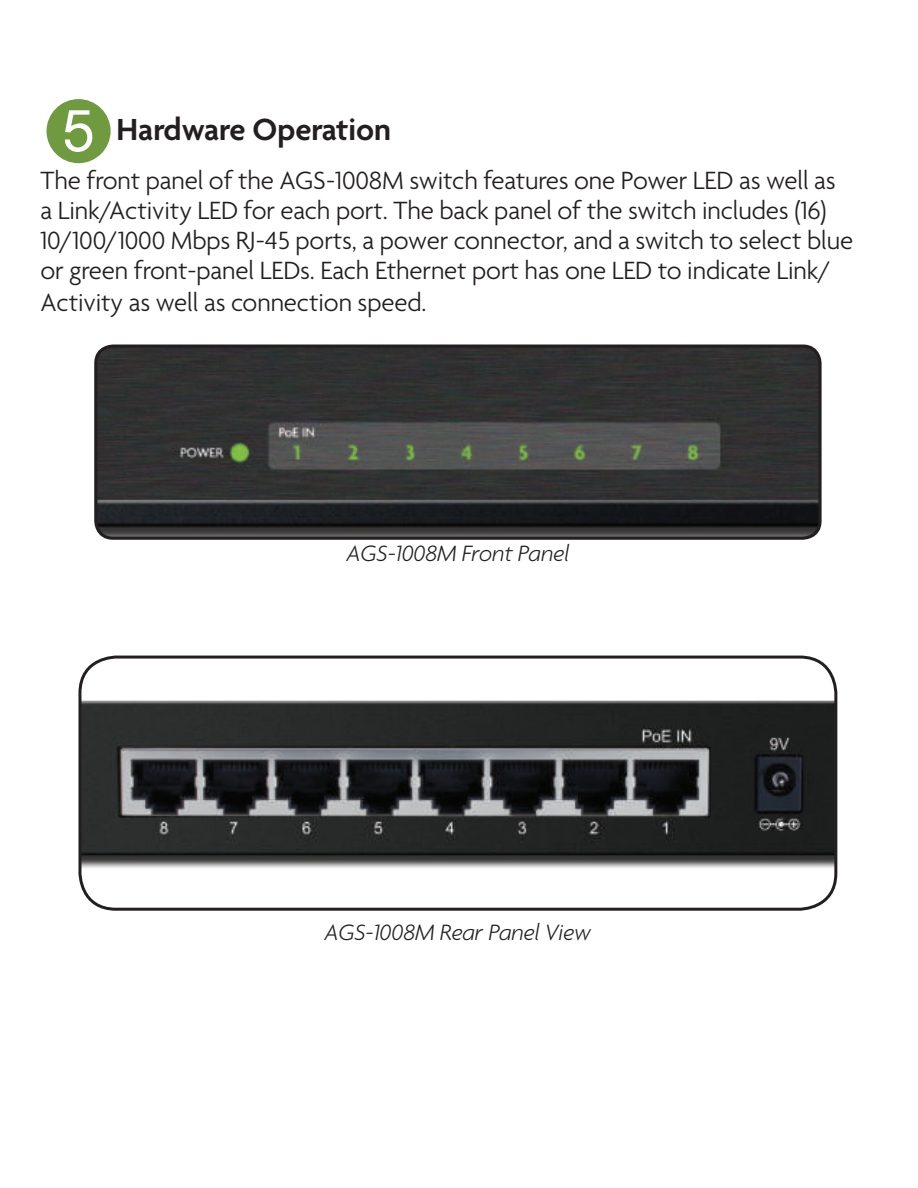
<style>
.page{position:relative;width:918px;height:1188px;background:#fff}
.page>*{position:absolute;margin:0;border:0;box-sizing:border-box;transform-origin:0 0}
.t1{font:87px "Circle Frame Neg";color:#6f9a3f}
.t2{font:600 33px "Agenda";color:#231f20}
.t3{font:300 27px/30.6px "Agenda";letter-spacing:-.005em;color:#231f20}
.t4{font:italic 300 24px "Agenda";letter-spacing:-.005em;color:#231f20}
</style>
<div class="page">
<img style="left:97px;top:346px;width:721px;height:190px">
<div style="left:94px;top:345px;width:728px;height:195px;border:3px solid #231f20;border-radius:17px"></div>
<img style="left:80px;top:657px;width:756px;height:252px">
<div style="left:78px;top:656px;width:759px;height:255px;border:3px solid #231f20;border-radius:36px"></div>
<h1 class="t1" style="left:40px;top:82px;width:78px">5</h1>
<p class="t2" style="left:117px;top:112px;width:276px">Hardware Operation</p>
<p class="t3" style="left:40px;top:167px;width:814px">The front panel of the AGS-1008M switch features one Power LED as well as a Link/Activity LED for each port. The back panel of the switch includes (16)<br>10/100/1000 Mbps RJ-45 ports, a power connector, and a switch to select blue or green front-panel LEDs. Each Ethernet port has one LED to indicate Link/ Activity as well as connection speed.</p>
<p class="t4" style="left:347px;top:539px;width:224px">AGS-1008M Front Panel</p>
<p class="t4" style="left:325px;top:917px;width:268px">AGS-1008M Rear Panel View</p>
</div>
